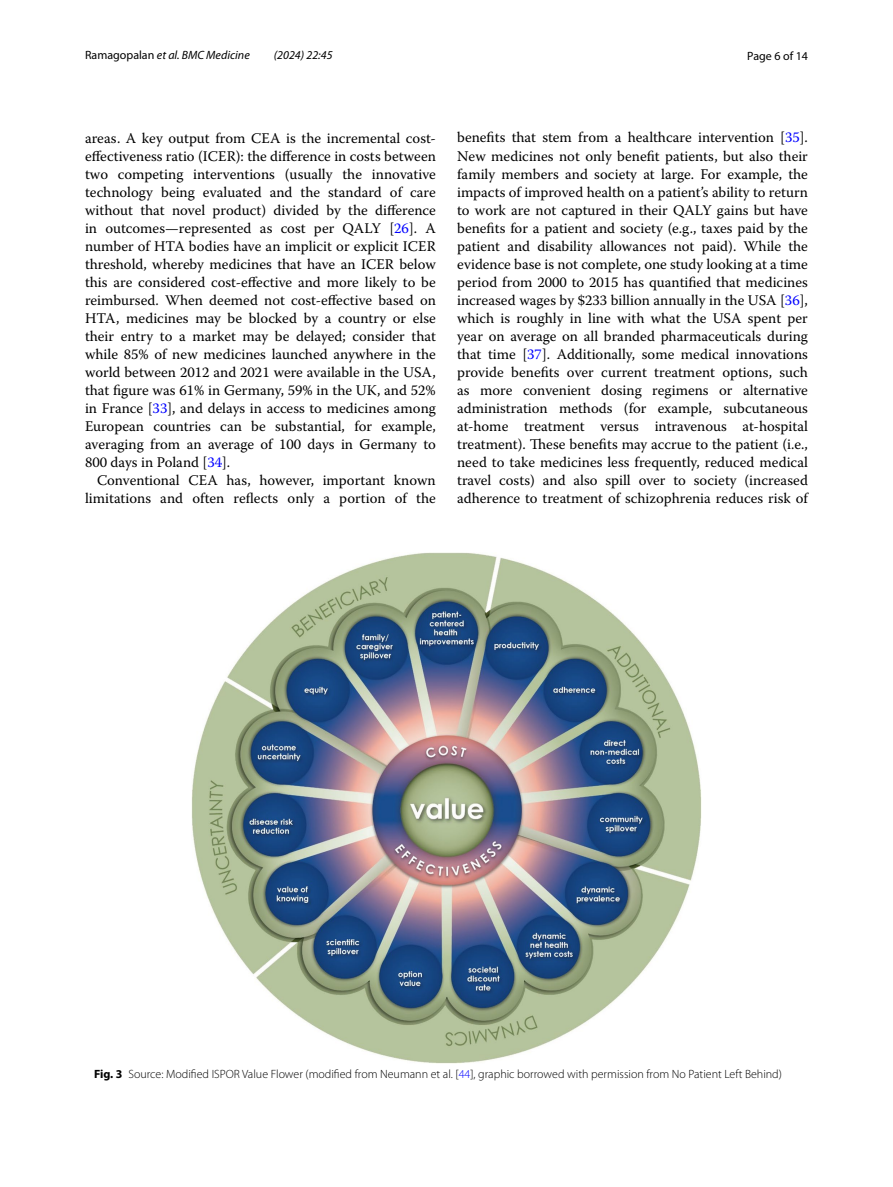
<style>
.page{position:relative;width:893px;height:1187px;background:#fff}
.page>*{position:absolute;margin:0;border:0;box-sizing:border-box;transform-origin:0 0}
.t1{font:14.7px/18px "Warnock Pro";color:#000;text-align:justify}
.t2{font:300 12px "Myriad Pro";color:#000}
.t3{font:italic 12px "Myriad Pro";color:#000}
.t4{font:12px "Myriad Pro";color:#000}
.s1{font-style:normal}
.s2{color:#00f}
.s3{font-weight:700}
</style>
<div class="page">
<img style="left:191px;top:552px;width:511px;height:510px">
<p class="t3" style="left:85px;top:48px;width:166px"><span class="s1">Ramagopalan</span> et al. BMC Medicine</p>
<p class="t3" style="left:274px;top:48px;width:60px">(2024) 22:45</p>
<p class="t4" style="left:747px;top:48px;width:62px">Page 6 of 14</p>
<p class="t1" style="left:85px;top:128px;width:352px">areas. A key output from CEA is the incremental cost&shy;effectiveness ratio (ICER): the difference in costs between two competing interventions (usually the innovative technology being evaluated and the standard of care without that novel product) divided by the difference in outcomes—represented as cost per QALY [<span class="s2">26</span>]. A number of HTA bodies have an implicit or explicit ICER threshold, whereby medicines that have an ICER below this are considered cost-effective and more likely to be reimbursed. When deemed not cost-effective based on HTA, medicines may be blocked by a country or else their entry to a market may be delayed; consider that while 85% of new medicines launched anywhere in the world between 2012 and 2021 were available in the USA, that figure was 61% in Germany, 59% in the UK, and 52% in France [<span class="s2">33</span>], and delays in access to medicines among European countries can be substantial, for example, averaging from an average of 100 days in Germany to 800 days in Poland [<span class="s2">34</span>].</p>
<p class="t1" style="left:85px;top:470px;width:352px;text-align:right">Conventional CEA has, however, important known limitations and often reflects only a portion of the</p>
<p class="t1" style="left:457px;top:128px;width:352px">benefits that stem from a healthcare intervention [<span class="s2">35</span>].<br>New medicines not only benefit patients, but also their family members and society at large. For example, the impacts of improved health on a patient’s ability to return to work are not captured in their QALY gains but have benefits for a patient and society (e.g., taxes paid by the patient and disability allowances not paid). While the evidence base is not complete, one study looking at a time period from 2000 to 2015 has quantified that medicines increased wages by $233 billion annually in the USA [<span class="s2">36</span>], which is roughly in line with what the USA spent per year on average on all branded pharmaceuticals during that time [<span class="s2">37</span>]. Additionally, some medical innovations provide benefits over current treatment options, such as more convenient dosing regimens or alternative administration methods (for example, subcutaneous at-home treatment versus intravenous at-hospital treatment). These benefits may accrue to the patient (i.e., need to take medicines less frequently, reduced medical travel costs) and also spill over to society (increased adherence to treatment of schizophrenia reduces risk of</p>
<p class="t2" style="left:94px;top:1067px;width:689px"><span class="s3">Fig. 3</span> Source: Modified ISPOR Value Flower (modified from Neumann et al. [<span class="s2">44</span>], graphic borrowed with permission from No Patient Left Behind)</p>
</div>
